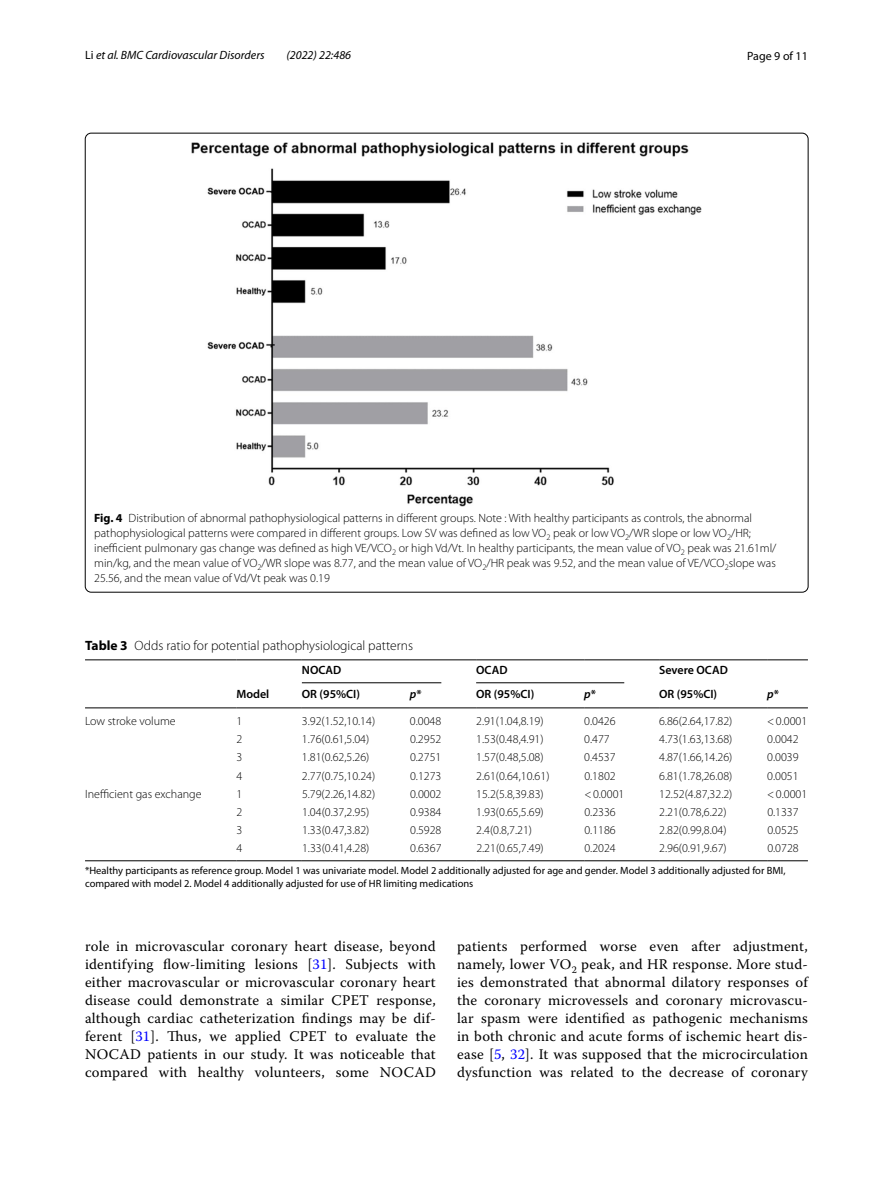
<style>
.page{position:relative;width:893px;height:1187px;background:#fff}
.page>*{position:absolute;margin:0;border:0;box-sizing:border-box;transform-origin:0 0}
.t1{font:14.7px/18px "Warnock Pro";letter-spacing:.015em;color:#000;text-align:justify}
.t2{font:300 13.5px "Myriad Pro";color:#000}
.t3{font:300 12px/15px "Myriad Pro";color:#000}
.t4{font:600 12px "Myriad Pro";color:#000}
.t5{font:italic 12px "Myriad Pro";color:#000}
.t6{font:12px "Myriad Pro";color:#000}
.t7{font:italic 600 12px "Myriad Pro";color:#000}
.t8{font:10.5px/12.8px "Myriad Pro";color:#000}
.s1{font-style:normal}
.s2{font-weight:700}
.s3{color:#00f}
</style>
<div class="page">
<img style="left:191px;top:142px;width:511px;height:364px">
<hr style="left:85px;top:659px;width:151px;height:1px;background:#000">
<hr style="left:236px;top:659px;width:66px;height:1px;background:#000">
<hr style="left:302px;top:659px;width:108px;height:1px;background:#000">
<hr style="left:410px;top:659px;width:66px;height:1px;background:#000">
<hr style="left:476px;top:659px;width:108px;height:1px;background:#000">
<hr style="left:584px;top:659px;width:75px;height:1px;background:#000">
<hr style="left:659px;top:659px;width:108px;height:1px;background:#000">
<hr style="left:767px;top:659px;width:41px;height:1px;background:#000">
<hr style="left:85px;top:707px;width:151px;height:1px;background:#000">
<hr style="left:236px;top:707px;width:66px;height:1px;background:#000">
<hr style="left:302px;top:707px;width:108px;height:1px;background:#000">
<hr style="left:410px;top:707px;width:66px;height:1px;background:#000">
<hr style="left:476px;top:707px;width:108px;height:1px;background:#000">
<hr style="left:584px;top:707px;width:75px;height:1px;background:#000">
<hr style="left:659px;top:707px;width:108px;height:1px;background:#000">
<hr style="left:767px;top:707px;width:41px;height:1px;background:#000">
<hr style="left:85px;top:860px;width:151px;height:1px;background:#000">
<hr style="left:236px;top:860px;width:66px;height:1px;background:#000">
<hr style="left:302px;top:860px;width:108px;height:1px;background:#000">
<hr style="left:410px;top:860px;width:66px;height:1px;background:#000">
<hr style="left:476px;top:860px;width:108px;height:1px;background:#000">
<hr style="left:584px;top:860px;width:75px;height:1px;background:#000">
<hr style="left:659px;top:860px;width:108px;height:1px;background:#000">
<hr style="left:767px;top:860px;width:41px;height:1px;background:#000">
<hr style="left:302px;top:682px;width:139px;height:1px;background:#000">
<hr style="left:476px;top:682px;width:148px;height:1px;background:#000">
<p class="t5" style="left:85px;top:48px;width:181px"><span class="s1">Li</span> et al. BMC Cardiovascular Disorders</p>
<p class="t5" style="left:287px;top:48px;width:66px">(2022) 22:486</p>
<p class="t6" style="left:747px;top:48px;width:62px">Page 9 of 11</p>
<p class="t3" style="left:94px;top:510px;width:684px"><span class="s2">Fig. 4</span> Distribution of abnormal pathophysiological patterns in different groups. Note : With healthy participants as controls, the abnormal pathophysiological patterns were compared in different groups. Low SV was defined as low VO<sub>2</sub> peak or low VO<sub>2</sub>/WR slope or low VO<sub>2</sub>/HR; inefficient pulmonary gas change was defined as high VE/VCO<sub>2</sub> or high Vd/Vt. In healthy participants, the mean value of VO<sub>2</sub> peak was 21.61ml/ min/kg, and the mean value of VO<sub>2</sub>/WR slope was 8.77, and the mean value of VO<sub>2</sub>/HR peak was 9.52, and the mean value of VE/VCO<sub>2</sub>slope was 25.56, and the mean value of Vd/Vt peak was 0.19</p>
<p class="t2" style="left:85px;top:638px;width:329px"><span class="s2">Table 3</span> Odds ratio for potential pathophysiological patterns</p>
<p class="t4" style="left:302px;top:662px;width:41px">NOCAD</p>
<p class="t4" style="left:476px;top:662px;width:33px">OCAD</p>
<p class="t4" style="left:659px;top:662px;width:70px">Severe OCAD</p>
<p class="t4" style="left:236px;top:686px;width:34px">Model</p>
<p class="t4" style="left:302px;top:686px;width:60px">OR (95%CI)</p>
<p class="t7" style="left:410px;top:686px;width:13px">p<span class="s1">*</span></p>
<p class="t4" style="left:476px;top:686px;width:60px">OR (95%CI)</p>
<p class="t7" style="left:584px;top:686px;width:13px">p<span class="s1">*</span></p>
<p class="t4" style="left:659px;top:686px;width:60px">OR (95%CI)</p>
<p class="t7" style="left:767px;top:686px;width:13px">p<span class="s1">*</span></p>
<p class="t3" style="left:85px;top:713px;width:92px">Low stroke volume</p>
<p class="t3" style="left:236px;top:713px;width:7px">1</p>
<p class="t3" style="left:302px;top:713px;width:75px">3.92(1.52,10.14)</p>
<p class="t3" style="left:410px;top:713px;width:33px">0.0048</p>
<p class="t3" style="left:476px;top:713px;width:69px">2.91(1.04,8.19)</p>
<p class="t3" style="left:584px;top:713px;width:33px">0.0426</p>
<p class="t3" style="left:659px;top:713px;width:75px">6.86(2.64,17.82)</p>
<p class="t3" style="left:767px;top:713px;width:42px">&lt;0.0001</p>
<p class="t3" style="left:236px;top:731px;width:7px">2</p>
<p class="t3" style="left:302px;top:731px;width:69px">1.76(0.61,5.04)</p>
<p class="t3" style="left:410px;top:731px;width:33px">0.2952</p>
<p class="t3" style="left:476px;top:731px;width:69px">1.53(0.48,4.91)</p>
<p class="t3" style="left:584px;top:731px;width:27px">0.477</p>
<p class="t3" style="left:659px;top:731px;width:75px">4.73(1.63,13.68)</p>
<p class="t3" style="left:767px;top:731px;width:33px">0.0042</p>
<p class="t3" style="left:236px;top:750px;width:7px">3</p>
<p class="t3" style="left:302px;top:750px;width:69px">1.81(0.62,5.26)</p>
<p class="t3" style="left:410px;top:750px;width:33px">0.2751</p>
<p class="t3" style="left:476px;top:750px;width:69px">1.57(0.48,5.08)</p>
<p class="t3" style="left:584px;top:750px;width:33px">0.4537</p>
<p class="t3" style="left:659px;top:750px;width:75px">4.87(1.66,14.26)</p>
<p class="t3" style="left:767px;top:750px;width:33px">0.0039</p>
<p class="t3" style="left:236px;top:768px;width:7px">4</p>
<p class="t3" style="left:302px;top:768px;width:75px">2.77(0.75,10.24)</p>
<p class="t3" style="left:410px;top:768px;width:33px">0.1273</p>
<p class="t3" style="left:476px;top:768px;width:75px">2.61(0.64,10.61)</p>
<p class="t3" style="left:584px;top:768px;width:33px">0.1802</p>
<p class="t3" style="left:659px;top:768px;width:75px">6.81(1.78,26.08)</p>
<p class="t3" style="left:767px;top:768px;width:33px">0.0051</p>
<p class="t3" style="left:85px;top:786px;width:118px">Inefficient gas exchange</p>
<p class="t3" style="left:236px;top:786px;width:7px">1</p>
<p class="t3" style="left:302px;top:786px;width:75px">5.79(2.26,14.82)</p>
<p class="t3" style="left:410px;top:786px;width:33px">0.0002</p>
<p class="t3" style="left:476px;top:786px;width:69px">15.2(5.8,39.83)</p>
<p class="t3" style="left:584px;top:786px;width:42px">&lt;0.0001</p>
<p class="t3" style="left:659px;top:786px;width:75px">12.52(4.87,32.2)</p>
<p class="t3" style="left:767px;top:786px;width:42px">&lt;0.0001</p>
<p class="t3" style="left:236px;top:804px;width:7px">2</p>
<p class="t3" style="left:302px;top:804px;width:69px">1.04(0.37,2.95)</p>
<p class="t3" style="left:410px;top:804px;width:33px">0.9384</p>
<p class="t3" style="left:476px;top:804px;width:69px">1.93(0.65,5.69)</p>
<p class="t3" style="left:584px;top:804px;width:33px">0.2336</p>
<p class="t3" style="left:659px;top:804px;width:69px">2.21(0.78,6.22)</p>
<p class="t3" style="left:767px;top:804px;width:33px">0.1337</p>
<p class="t3" style="left:237px;top:822px;width:7px">3</p>
<p class="t3" style="left:302px;top:822px;width:69px">1.33(0.47,3.82)</p>
<p class="t3" style="left:410px;top:822px;width:33px">0.5928</p>
<p class="t3" style="left:476px;top:822px;width:57px">2.4(0.8,7.21)</p>
<p class="t3" style="left:584px;top:822px;width:33px">0.1186</p>
<p class="t3" style="left:659px;top:822px;width:69px">2.82(0.99,8.04)</p>
<p class="t3" style="left:767px;top:822px;width:33px">0.0525</p>
<p class="t3" style="left:237px;top:840px;width:7px">4</p>
<p class="t3" style="left:302px;top:840px;width:69px">1.33(0.41,4.28)</p>
<p class="t3" style="left:410px;top:840px;width:33px">0.6367</p>
<p class="t3" style="left:476px;top:840px;width:69px">2.21(0.65,7.49)</p>
<p class="t3" style="left:584px;top:840px;width:33px">0.2024</p>
<p class="t3" style="left:659px;top:840px;width:69px">2.96(0.91,9.67)</p>
<p class="t3" style="left:767px;top:840px;width:33px">0.0728</p>
<p class="t8" style="left:85px;top:864px;width:702px">*Healthy participants as reference group. Model 1 was univariate model. Model 2 additionally adjusted for age and gender. Model 3 additionally adjusted for BMI, compared with model 2. Model 4 additionally adjusted for use of HR limiting medications</p>
<p class="t1" style="left:85px;top:936px;width:352px">role in microvascular coronary heart disease, beyond identifying flow-limiting lesions [<span class="s3">31</span>]. Subjects with either macrovascular or microvascular coronary heart disease could demonstrate a similar CPET response, although cardiac catheterization findings may be dif&shy;ferent [<span class="s3">31</span>]. Thus, we applied CPET to evaluate the NOCAD patients in our study. It was noticeable that compared with healthy volunteers, some NOCAD</p>
<p class="t1" style="left:457px;top:936px;width:352px">patients performed worse even after adjustment, namely, lower VO<sub>2</sub> peak, and HR response. More stud&shy;ies demonstrated that abnormal dilatory responses of the coronary microvessels and coronary microvascu&shy;lar spasm were identified as pathogenic mechanisms in both chronic and acute forms of ischemic heart dis&shy;ease [<span class="s3">5</span>, <span class="s3">32</span>]. It was supposed that the microcirculation dysfunction was related to the decrease of coronary</p>
</div>
